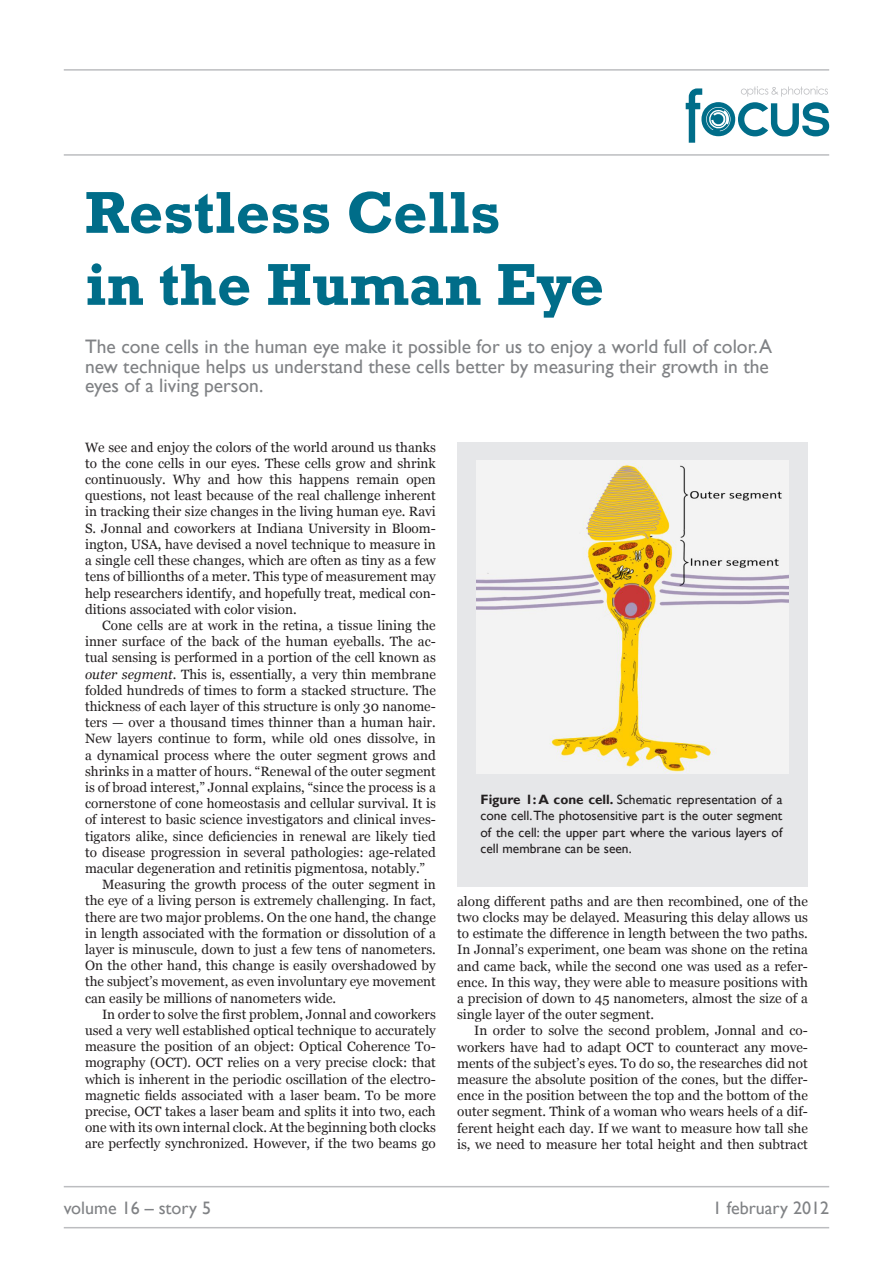
<style>
.page{position:relative;width:893px;height:1263px;background:#fff}
.page>*{position:absolute;margin:0;border:0;box-sizing:border-box;transform-origin:0 0}
.t1{font:700 60px "Rockwell";color:#006d89}
.t2{font:19.5px/19.5px "Gill Sans";color:#808285}
.t3{font:18px "Gill Sans";color:#808285}
.t4{font:13.5px/16.2px "Georgia";color:#231f20;text-align:justify}
.t5{font:13.5px/16.2px "Gill Sans";color:#231f20;text-align:justify}
.s1{font-style:italic}
.s2{font-weight:700}
</style>
<div class="page">
<svg style="left:686px;top:86px;width:143px;height:57px"></svg>
<hr style="left:64px;top:154px;width:765px;height:2px;background:#bcbdc0">
<hr style="left:64px;top:1227px;width:765px;height:1px;background:#bcbdc0">
<hr style="left:64px;top:69px;width:765px;height:2px;background:#bcbdc0">
<hr style="left:64px;top:1186px;width:765px;height:1px;background:#bcbdc0">
<div style="left:457px;top:442px;width:351px;height:445px;background:#e6e7e9"></div>
<img style="left:476px;top:461px;width:313px;height:312px">
<p class="t1" style="left:85px;top:176px;width:417px">Restless Cells</p>
<p class="t1" style="left:85px;top:248px;width:520px">in the Human Eye</p>
<p class="t2" style="left:85px;top:337px;width:689px">The cone cells in the human eye make it possible for us to enjoy a world full of color. A new technique helps us understand these cells better by measuring their growth in the eyes of a living person.</p>
<p class="t4" style="left:85px;top:439px;width:352px">We see and enjoy the colors of the world around us thanks to the cone cells in our eyes. These cells grow and shrink continuously. Why and how this happens remain open questions, not least because of the real challenge inherent in tracking their size changes in the living human eye. Ravi S. Jonnal and coworkers at Indiana University in Bloom&shy;ington, USA, have devised a novel technique to measure in a single cell these changes, which are often as tiny as a few tens of billionths of a meter. This type of measurement may help researchers identify, and hopefully treat, medical con&shy;ditions associated with color vision.</p>
<p class="t4" style="left:85px;top:617px;width:352px;text-indent:17px">Cone cells are at work in the retina, a tissue lining the inner surface of the back of the human eyeballs. The ac&shy;tual sensing is performed in a portion of the cell known as <span class="s1">outer segment</span>. This is, essentially, a very thin membrane folded hundreds of times to form a stacked structure. The thickness of each layer of this structure is only 30 nanome&shy;ters — over a thousand times thinner than a human hair.<br>New layers continue to form, while old ones dissolve, in a dynamical process where the outer segment grows and shrinks in a matter of hours. “Renewal of the outer segment is of broad interest,” Jonnal explains, “since the process is a cornerstone of cone homeostasis and cellular survival. It is of interest to basic science investigators and clinical inves&shy;tigators alike, since deficiencies in renewal are likely tied to disease progression in several pathologies: age-related macular degeneration and retinitis pigmentosa, notably.”</p>
<p class="t4" style="left:85px;top:877px;width:352px;text-indent:17px">Measuring the growth process of the outer segment in the eye of a living person is extremely challenging. In fact, there are two major problems. On the one hand, the change in length associated with the formation or dissolution of a layer is minuscule, down to just a few tens of nanometers.<br>On the other hand, this change is easily overshadowed by the subject’s movement, as even involuntary eye movement can easily be millions of nanometers wide.</p>
<p class="t4" style="left:85px;top:1006px;width:352px;text-indent:17px">In order to solve the first problem, Jonnal and coworkers used a very well established optical technique to accurately measure the position of an object: Optical Coherence To&shy;mography (OCT). OCT relies on a very precise clock: that which is inherent in the periodic oscillation of the electro&shy;magnetic fields associated with a laser beam. To be more precise, OCT takes a laser beam and splits it into two, each one with its own internal clock. At the beginning both clocks are perfectly synchronized. However, if the two beams go</p>
<p class="t5" style="left:480px;top:792px;width:303px"><span class="s2">Figure 1: A cone cell.</span> Schematic representation of a cone cell. The photosensitive part is the outer segment of the cell: the upper part where the various layers of cell membrane can be seen.</p>
<p class="t4" style="left:457px;top:893px;width:352px">along different paths and are then recombined, one of the two clocks may be delayed. Measuring this delay allows us to estimate the difference in length between the two paths.<br>In Jonnal’s experiment, one beam was shone on the retina and came back, while the second one was used as a refer&shy;ence. In this way, they were able to measure positions with a precision of down to 45 nanometers, almost the size of a single layer of the outer segment.</p>
<p class="t4" style="left:457px;top:1023px;width:352px;text-indent:17px">In order to solve the second problem, Jonnal and co&shy;workers have had to adapt OCT to counteract any move&shy;ments of the subject’s eyes. To do so, the researches did not measure the absolute position of the cones, but the differ&shy;ence in the position between the top and the bottom of the outer segment. Think of a woman who wears heels of a dif&shy;ferent height each day. If we want to measure how tall she is, we need to measure her total height and then subtract</p>
<p class="t3" style="left:64px;top:1197px;width:149px">volume 16 – story 5</p>
<p class="t3" style="left:713px;top:1197px;width:118px">1 february 2012</p>
</div>
